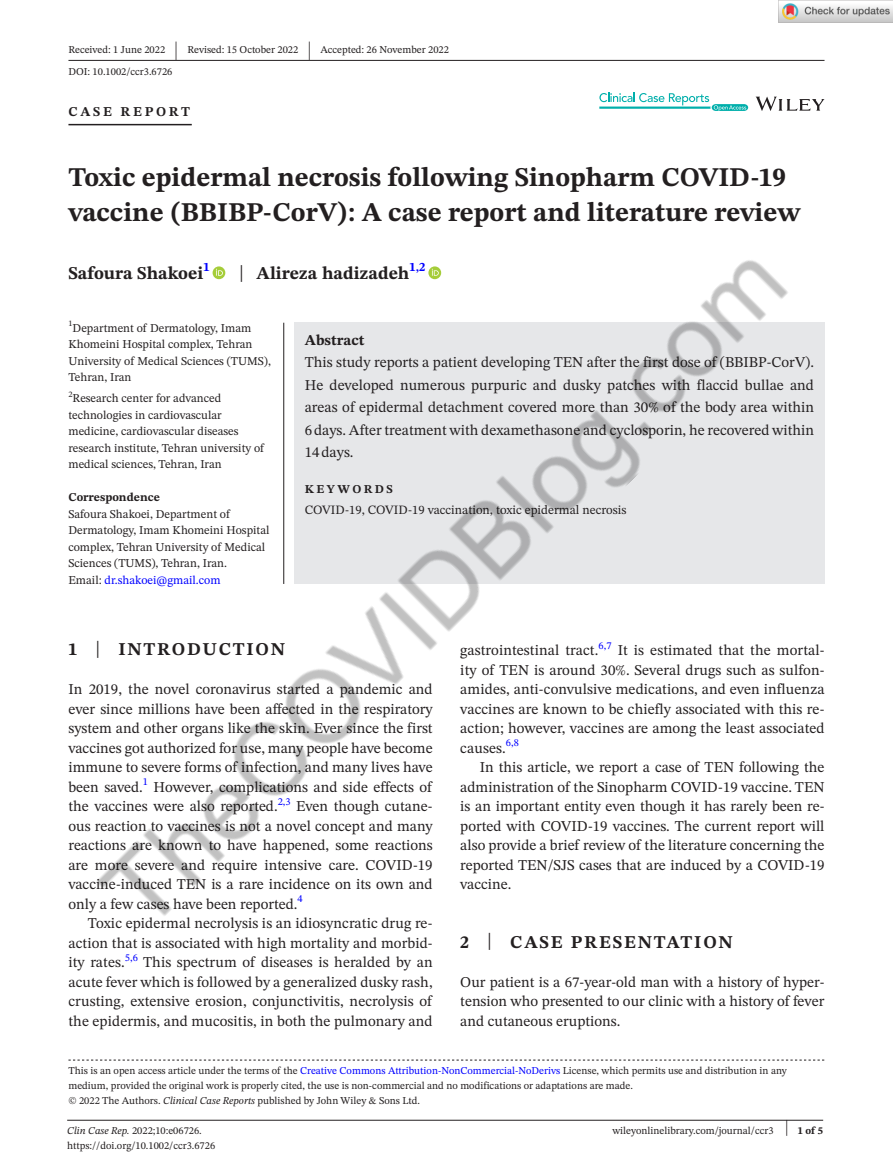
<style>
.page{position:relative;width:893px;height:1174px;background:#fff}
.page>*{position:absolute;margin:0;border:0;box-sizing:border-box;transform-origin:0 0}
.t1{font:700 27px/34.5px "STIX Two Text";color:#231f20}
.t2{font:25.65px "STIX Two Text";color:#231f20;scale:.49 1}
.t3{font:700 18px "STIX Two Text";color:#231f20}
.t4{font:700 18px "STIX Two Text";letter-spacing:.1em;color:#231f20}
.t5{font:15px/19.5px "STIX Two Text";color:#231f20;text-align:justify}
.t6{font:700 15px "STIX Two Text";color:#231f20}
.t7{font:700 13.5px "STIX Two Text";letter-spacing:.2em;color:#231f20}
.t8{font:12.75px "STIX Two Text";color:#231f20}
.t9{font:12px/16.5px "STIX Two Text";color:#231f20}
.t10{font:700 12px "STIX Two Text";color:#231f20}
.t11{font:700 12px "STIX Two Text";letter-spacing:.2em;color:#231f20}
.t12{font:10.5px/15px "STIX Two Text";color:#231f20}
.t13{font:10.5px "STIX Two Text";color:#00f}
.t14{font:700 10.5px "STIX Two Text";color:#231f20}
.s1{font-weight:400;font-size:23.4px}
.s2{color:#00f}
.s3{font-weight:400;font-size:23.7px}
.s4{font-style:italic}
.s5{font-weight:400;font-size:22.2px}
</style>
<div class="page">
<hr style="left:67px;top:1119px;width:756px;height:1px;background:#231f20">
<svg style="left:756px;top:97px;width:68px;height:14px"></svg>
<svg style="left:599px;top:93px;width:149px;height:18px"></svg>
<hr style="left:68px;top:60px;width:756px;height:1px;background:#231f20">
<hr style="left:68px;top:124px;width:124px;height:1px;background:#231f20">
<svg style="left:68px;top:1059px;width:756px;height:1px"></svg>
<div style="left:294px;top:323px;width:530px;height:202px;background:#e6e7e9"></div>
<div style="left:294px;top:524px;width:530px;height:60px;background:#e6e7e9"></div>
<img style="left:779px;top:0;width:114px;height:23px">
<img style="left:97px;top:260px;width:712px;height:656px">
<p class="t12" style="left:68px;top:42px;width:98px">Received: 1 June 2022</p>
<h2 class="t2" style="left:175px;top:32px;width:8px">|</h2>
<p class="t12" style="left:187px;top:42px;width:112px">Revised: 15 October 2022</p>
<h2 class="t2" style="left:308px;top:32px;width:8px">|</h2>
<p class="t12" style="left:320px;top:42px;width:130px">Accepted: 26 November 2022</p>
<p class="t12" style="left:68px;top:64px;width:105px">DOI: 10.1002/ccr3.6726</p>
<p class="t7" style="left:68px;top:101px;width:123px">CASE REPORT</p>
<h1 class="t1" style="left:68px;top:161px;width:733px">Toxic epidermal necrosis following Sinopharm COVID-19 vaccine (BBIBP-CorV): A case report and literature review</h1>
<p class="t3" style="left:68px;top:260px;width:143px">Safoura Shakoei<sup>1</sup></p>
<p class="t3" style="left:239px;top:260px;width:188px"><span class="s1">|</span> Alireza hadizadeh<sup>1,2</sup></p>
<p class="t9" style="left:68px;top:319px;width:204px"><sup>1</sup>Department of Dermatology, Imam<br>Khomeini Hospital complex, Tehran<br>University of Medical Sciences (TUMS),<br>Tehran, Iran</p>
<p class="t9" style="left:68px;top:390px;width:197px"><sup>2</sup>Research center for advanced technologies in cardiovascular medicine, cardiovascular diseases research institute, Tehran university of medical sciences, Tehran, Iran</p>
<p class="t10" style="left:68px;top:489px;width:93px">Correspondence</p>
<p class="t9" style="left:68px;top:505px;width:203px">Safoura Shakoei, Department of Dermatology, Imam Khomeini Hospital complex, Tehran University of Medical Sciences (TUMS), Tehran, Iran.<br>Email: <span class="s2">dr.shakoei@gmail.com</span></p>
<p class="t6" style="left:305px;top:329px;width:61px">Abstract</p>
<p class="t5" style="left:305px;top:351px;width:511px;line-height:22.5px">This study reports a patient developing TEN after the first dose of (BBIBP-CorV).<br>He developed numerous purpuric and dusky patches with flaccid bullae and areas of epidermal detachment covered more than 30% of the body area within 6days. After treatment with dexamethasone and cyclosporin, he recovered within 14days.</p>
<p class="t11" style="left:305px;top:480px;width:90px">KEYWORDS</p>
<p class="t8" style="left:305px;top:501px;width:323px">COVID-19, COVID-19 vaccination, toxic epidermal necrosis</p>
<p class="t4" style="left:68px;top:636px;width:218px">1 <span class="s3">|</span> INTRODUCTION</p>
<p class="t5" style="left:68px;top:679px;width:366px">In 2019, the novel coronavirus started a pandemic and ever since millions have been affected in the respiratory system and other organs like the skin. Ever since the first vaccines got authorized for use, many people have become immune to severe forms of infection, and many lives have been saved.</p>
<p class="t13" style="left:143px;top:774px;width:7px">1</p>
<p class="t5" style="left:68px;top:777px;width:365px;text-indent:85px">However, complications and side effects of the vaccines were also reported.</p>
<p class="t13" style="left:278px;top:793px;width:14px">2,3</p>
<p class="t5" style="left:68px;top:796px;width:366px;text-indent:228px">Even though cutane&shy;ous reaction to vaccines is not a novel concept and many reactions are known to have happened, some reactions are more severe and require intensive care. COVID-19 vaccine-induced TEN is a rare incidence on its own and only a few cases have been reported.</p>
<p class="t13" style="left:297px;top:891px;width:7px">4</p>
<p class="t5" style="left:68px;top:913px;width:366px;text-indent:20px">Toxic epidermal necrolysis is an idiosyncratic drug re&shy;action that is associated with high mortality and morbid&shy;ity rates.</p>
<p class="t13" style="left:125px;top:949px;width:15px">5,6</p>
<p class="t5" style="left:68px;top:952px;width:366px;text-indent:75px">This spectrum of diseases is heralded by an acute fever which is followed by a generalized dusky rash, crusting, extensive erosion, conjunctivitis, necrolysis of the epidermis, and mucositis, in both the pulmonary and</p>
<p class="t5" style="left:460px;top:640px;width:366px">gastrointestinal tract.<sup>6,7</sup> It is estimated that the mortal&shy;ity of TEN is around 30%. Several drugs such as sulfon&shy;amides, anti-convulsive medications, and even influenza vaccines are known to be chiefly associated with this re&shy;action; however, vaccines are among the least associated causes.</p>
<p class="t13" style="left:506px;top:735px;width:15px">6,8</p>
<p class="t5" style="left:460px;top:757px;width:366px;text-indent:20px">In this article, we report a case of TEN following the administration of the Sinopharm COVID-19 vaccine. TEN is an important entity even though it has rarely been re&shy;ported with COVID-19 vaccines. The current report will also provide a brief review of the literature concerning the reported TEN/SJS cases that are induced by a COVID-19 vaccine.</p>
<p class="t4" style="left:460px;top:929px;width:274px">2 <span class="s3">|</span> CASE PRESENTATION</p>
<p class="t5" style="left:460px;top:972px;width:366px">Our patient is a 67-year-old man with a history of hyper&shy;tension who presented to our clinic with a history of fever and cutaneous eruptions.</p>
<p class="t12" style="left:68px;top:1063px;width:720px">This is an open access article under the terms of the <span class="s2">Creative Commons Attribution-NonCommercial-NoDerivs</span> License, which permits use and distribution in any medium, provided the original work is properly cited, the use is non-commercial and no modifications or adaptations are made.<br>© 2022 The Authors. <span class="s4">Clinical Case Reports</span> published by John Wiley &amp; Sons Ltd.</p>
<p class="t12" style="left:67px;top:1123px;width:136px"><span class="s4">Clin Case Rep.</span> 2022;10:e06726.</p>
<p class="t14" style="left:785px;top:1123px;width:39px"><span class="s5">|</span> 1 of 5</p>
<p class="t12" style="left:67px;top:1138px;width:150px">https://doi.org/10.1002/ccr3.6726</p>
<p class="t12" style="left:612px;top:1123px;width:163px">wileyonlinelibrary.com/journal/ccr3</p>
</div>
